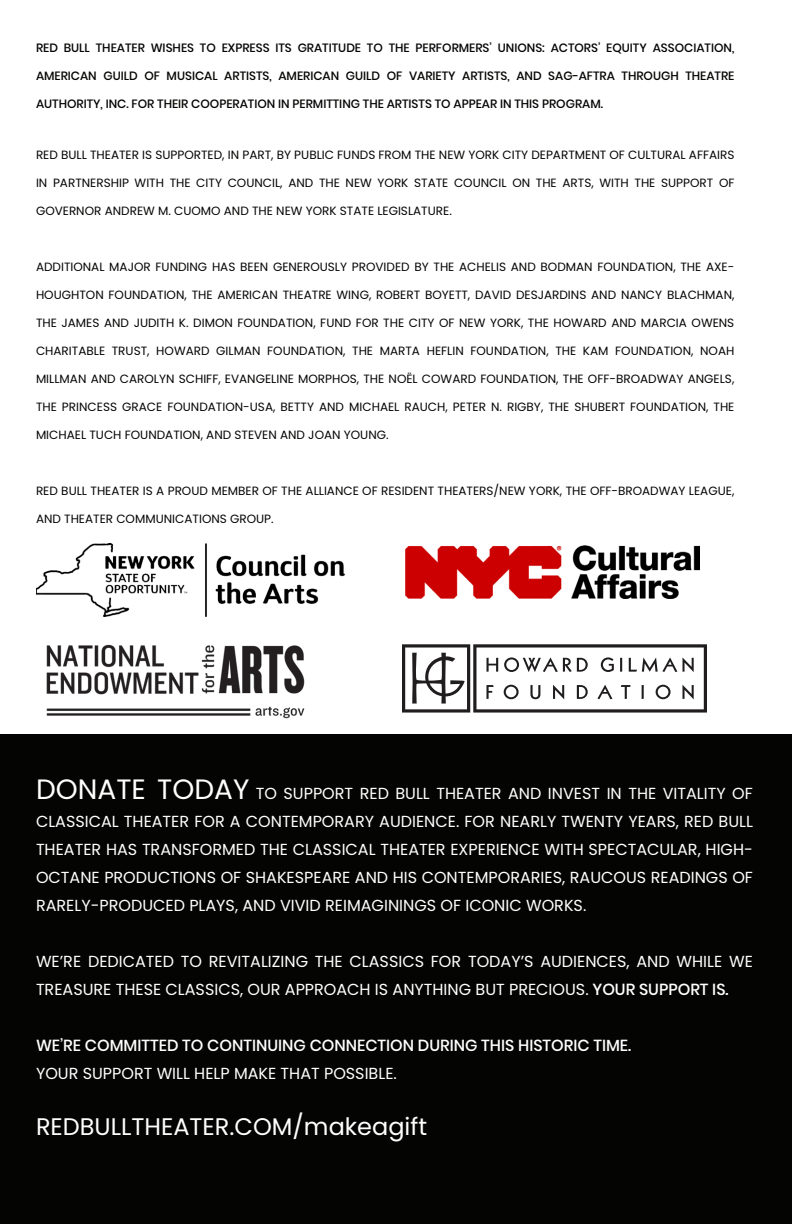
<style>
.page{position:relative;width:792px;height:1224px;background:#fff}
.page>*{position:absolute;margin:0;border:0;box-sizing:border-box;transform-origin:0 0}
.t1{font:24px "Poppins";color:#fff}
.t2{font:16px/28px "Poppins";color:#fff;text-align:justify}
.t3{font:500 16px "Poppins";color:#fff}
.t4{font:12px "Poppins";color:#040503}
.t5{font:500 12px "Poppins";color:#040503}
.s1{font-size:28px}
.s2{font-weight:500}
</style>
<div class="page">
<img style="left:36px;top:543px;width:309px;height:74px">
<img style="left:405px;top:545px;width:294px;height:54px">
<div style="left:0;top:734px;width:792px;height:490px;background:#040503"></div>
<svg style="left:402px;top:644px;width:305px;height:69px"></svg>
<img style="left:46px;top:644px;width:259px;height:75px">
<p class="t5" style="left:36px;top:41px;width:700px">RED BULL THEATER WISHES TO EXPRESS ITS GRATITUDE TO THE PERFORMERS’ UNIONS: ACTORS’ EQUITY ASSOCIATION,</p>
<p class="t5" style="left:36px;top:69px;width:700px">AMERICAN GUILD OF MUSICAL ARTISTS, AMERICAN GUILD OF VARIETY ARTISTS, AND SAG-AFTRA THROUGH THEATRE</p>
<p class="t5" style="left:36px;top:97px;width:569px">AUTHORITY, INC. FOR THEIR COOPERATION IN PERMITTING THE ARTISTS TO APPEAR IN THIS PROGRAM.</p>
<p class="t4" style="left:36px;top:147px;width:700px">RED BULL THEATER IS SUPPORTED, IN PART, BY PUBLIC FUNDS FROM THE NEW YORK CITY DEPARTMENT OF CULTURAL AFFAIRS</p>
<p class="t4" style="left:36px;top:175px;width:700px">IN PARTNERSHIP WITH THE CITY COUNCIL, AND THE NEW YORK STATE COUNCIL ON THE ARTS, WITH THE SUPPORT OF</p>
<p class="t4" style="left:36px;top:203px;width:417px">GOVERNOR ANDREW M. CUOMO AND THE NEW YORK STATE LEGISLATURE.</p>
<p class="t4" style="left:36px;top:259px;width:700px">ADDITIONAL MAJOR FUNDING HAS BEEN GENEROUSLY PROVIDED BY THE ACHELIS AND BODMAN FOUNDATION, THE AXE-</p>
<p class="t4" style="left:36px;top:287px;width:700px">HOUGHTON FOUNDATION, THE AMERICAN THEATRE WING, ROBERT BOYETT, DAVID DESJARDINS AND NANCY BLACHMAN,</p>
<p class="t4" style="left:36px;top:315px;width:700px">THE JAMES AND JUDITH K. DIMON FOUNDATION, FUND FOR THE CITY OF NEW YORK, THE HOWARD AND MARCIA OWENS</p>
<p class="t4" style="left:36px;top:343px;width:700px">CHARITABLE TRUST, HOWARD GILMAN FOUNDATION, THE MARTA HEFLIN FOUNDATION, THE KAM FOUNDATION, NOAH</p>
<p class="t4" style="left:36px;top:371px;width:700px">MILLMAN AND CAROLYN SCHIFF, EVANGELINE MORPHOS, THE NOËL COWARD FOUNDATION, THE OFF-BROADWAY ANGELS,</p>
<p class="t4" style="left:36px;top:399px;width:700px">THE PRINCESS GRACE FOUNDATION-USA, BETTY AND MICHAEL RAUCH, PETER N. RIGBY, THE SHUBERT FOUNDATION, THE</p>
<p class="t4" style="left:36px;top:427px;width:354px">MICHAEL TUCH FOUNDATION, AND STEVEN AND JOAN YOUNG.</p>
<p class="t4" style="left:36px;top:483px;width:700px">RED BULL THEATER IS A PROUD MEMBER OF THE ALLIANCE OF RESIDENT THEATERS/NEW YORK, THE OFF-BROADWAY LEAGUE,</p>
<p class="t4" style="left:36px;top:511px;width:239px">AND THEATER COMMUNICATIONS GROUP.</p>
<p class="t2" style="left:36px;top:780px;width:718px"><span class="s1">DONATE TODAY</span> TO SUPPORT RED BULL THEATER AND INVEST IN THE VITALITY OF CLASSICAL THEATER FOR A CONTEMPORARY AUDIENCE. FOR NEARLY TWENTY YEARS, RED BULL THEATER HAS TRANSFORMED THE CLASSICAL THEATER EXPERIENCE WITH SPECTACULAR, HIGH-OCTANE PRODUCTIONS OF SHAKESPEARE AND HIS CONTEMPORARIES, RAUCOUS READINGS OF RARELY-PRODUCED PLAYS, AND VIVID REIMAGININGS OF ICONIC WORKS.</p>
<p class="t2" style="left:36px;top:948px;width:718px">WE’RE DEDICATED TO REVITALIZING THE CLASSICS FOR TODAY’S AUDIENCES, AND WHILE WE<br>TREASURE THESE CLASSICS, OUR APPROACH IS ANYTHING BUT PRECIOUS. <span class="s2">YOUR SUPPORT IS.</span></p>
<p class="t3" style="left:36px;top:1037px;width:597px">WE’RE COMMITTED TO CONTINUING CONNECTION DURING THIS HISTORIC TIME.</p>
<p class="t2" style="left:36px;top:1060px;width:362px">YOUR SUPPORT WILL HELP MAKE THAT POSSIBLE.</p>
<p class="t1" style="left:36px;top:1113px;width:393px">REDBULLTHEATER.COM/makeagift</p>
</div>
